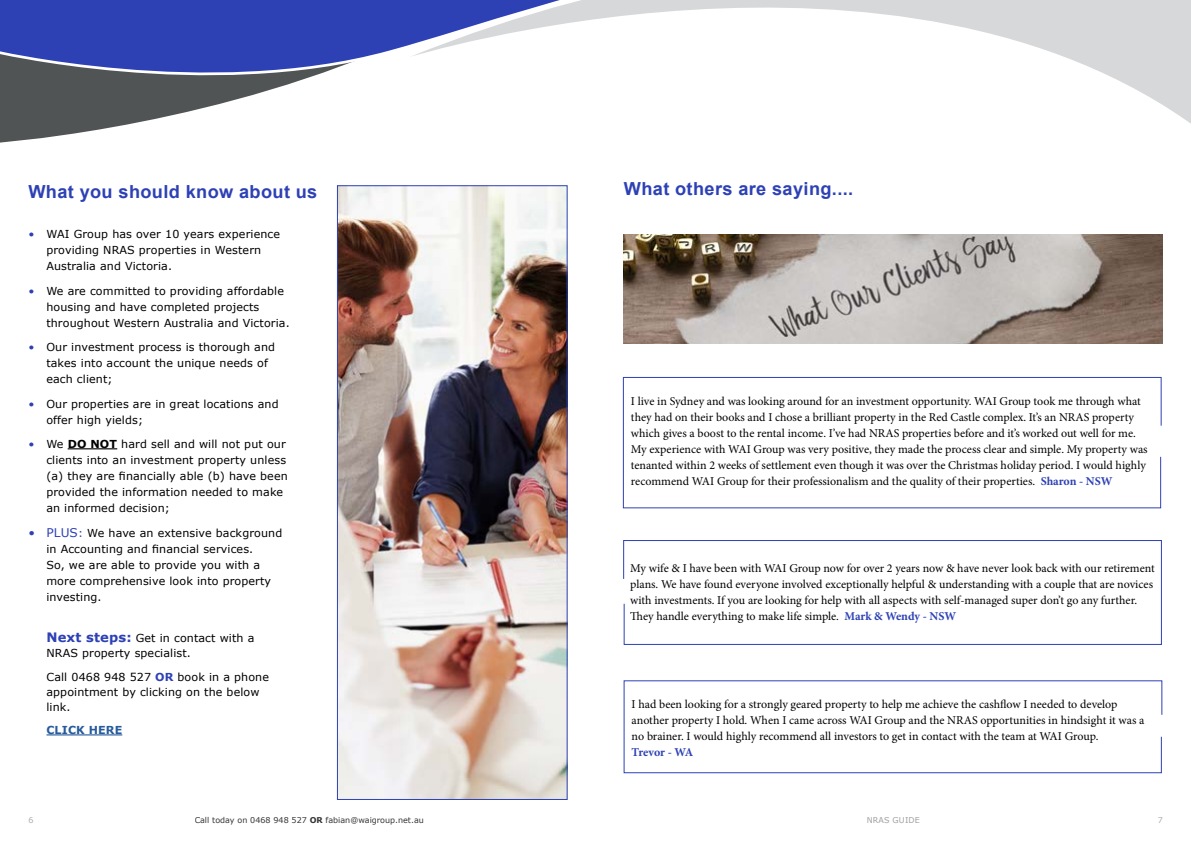
<style>
.page{position:relative;width:1191px;height:842px;background:#fff}
.page>*{position:absolute;margin:0;border:0;box-sizing:border-box;transform-origin:0 0}
.t1{font:700 18px "Arial";letter-spacing:.02em;color:#2d41b5}
.t2{font:12px/16px "Minion Pro";letter-spacing:-.005em;color:#000}
.t3{font:700 12px "Minion Pro";letter-spacing:-.01em;color:#2d41b5}
.t4{font:11px/16px "Verdana";letter-spacing:.01em;color:#000}
.t5{font:700 11px "Verdana";letter-spacing:.01em;color:#275b9b}
.t6{font:8px "Verdana";color:#000}
.t7{font:8px "Verdana";letter-spacing:.02em;color:#878787}
.s1{color:#2d41b5}
.s2{font-weight:700}
.s3{font-size:12px;color:#2d41b5}
.s4{font-weight:700;font-size:13px;color:#2d41b5}
.s5{font-weight:700;color:#2d41b5}
</style>
<div class="page">
<svg style="left:0;top:103px;width:223px;height:40px"></svg>
<svg style="left:0;top:100px;width:1191px;height:3px"></svg>
<svg style="left:0;top:0;width:1191px;height:100px"></svg>
<hr style="left:68px;top:448px;width:49px;height:1px;background:#000">
<hr style="left:46px;top:734px;width:76px;height:1px;background:#275b9b">
<img style="left:339px;top:187px;width:226px;height:611px">
<div style="left:337px;top:185px;width:230px;height:615px;border:1px solid #2d41b5"></div>
<svg style="left:622px;top:377px;width:540px;height:132px"></svg>
<svg style="left:623px;top:540px;width:539px;height:105px"></svg>
<svg style="left:623px;top:680px;width:539px;height:94px"></svg>
<img style="left:624px;top:234px;width:538px;height:109px">
<h1 class="t1" style="left:28px;top:180px;width:290px">What you should know about us</h1>
<h1 class="t1" style="left:624px;top:177px;width:231px">What others are saying....</h1>
<p class="t4" style="left:46px;top:226px;width:235px;text-indent:-18px"><span class="s1">•</span> WAI Group has over 10 years experience providing NRAS properties in Western<br>Australia and Victoria.</p>
<p class="t4" style="left:46px;top:283px;width:245px;text-indent:-18px"><span class="s1">•</span> We are committed to providing affordable housing and have completed projects throughout Western Australia and Victoria.</p>
<p class="t4" style="left:46px;top:339px;width:230px;text-indent:-18px"><span class="s1">•</span> Our investment process is thorough and takes into account the unique needs of each client;</p>
<p class="t4" style="left:46px;top:396px;width:234px;text-indent:-18px"><span class="s1">•</span> Our properties are in great locations and offer high yields;</p>
<p class="t4" style="left:46px;top:436px;width:243px;text-indent:-18px"><span class="s1">•</span> We <span class="s2">DO NOT</span> hard sell and will not put our clients into an investment property unless (a) they are financially able (b) have been provided the information needed to make an informed decision;</p>
<p class="t4" style="left:46px;top:525px;width:237px;text-indent:-18px"><span class="s3">• PLUS</span><span class="s1">:</span> We have an extensive background in Accounting and financial services.<br>So, we are able to provide you with a more comprehensive look into property investing.</p>
<p class="t4" style="left:46px;top:631px;width:209px;line-height:15px"><span class="s4">Next steps:</span> Get in contact with a<br>NRAS property specialist.</p>
<p class="t4" style="left:46px;top:669px;width:224px;line-height:15px">Call 0468 948 527 <span class="s5">OR</span> book in a phone appointment by clicking on the below link.</p>
<p class="t5" style="left:46px;top:723px;width:77px">CLICK HERE</p>
<p class="t2" style="left:631px;top:393px;width:518px">I live in Sydney and was looking around for an investment opportunity. WAI Group took me through what they had on their books and I chose a brilliant property in the Red Castle complex. It’s an NRAS property which gives a boost to the rental income. I’ve had NRAS properties before and it’s worked out well for me.<br>My experience with WAI Group was very positive, they made the process clear and simple. My property was tenanted within 2 weeks of settlement even though it was over the Christmas holiday period. I would highly recommend WAI Group for their professionalism and the quality of their properties. <span class="s5">Sharon - NSW</span></p>
<p class="t2" style="left:630px;top:560px;width:526px">My wife &amp; I have been with WAI Group now for over 2 years now &amp; have never look back with our retirement plans. We have found everyone involved exceptionally helpful &amp; understanding with a couple that are novices with investments. If you are looking for help with all aspects with self-managed super don’t go any further.<br>They handle everything to make life simple. <span class="s5">Mark &amp; Wendy - NSW</span></p>
<p class="t2" style="left:631px;top:696px;width:514px">I had been looking for a strongly geared property to help me achieve the cashflow I needed to develop another property I hold. When I came across WAI Group and the NRAS opportunities in hindsight it was a no brainer. I would highly recommend all investors to get in contact with the team at WAI Group.</p>
<p class="t3" style="left:631px;top:743px;width:63px">Trevor - WA</p>
<p class="t7" style="left:28px;top:815px;width:7px">6</p>
<p class="t6" style="left:194px;top:815px;width:231px">Call today on 0468 948 527 <span class="s2">OR</span> fabian@waigroup.net.au</p>
<p class="t7" style="left:866px;top:815px;width:55px">NRAS GUIDE</p>
<p class="t7" style="left:1157px;top:815px;width:7px">7</p>
</div>
